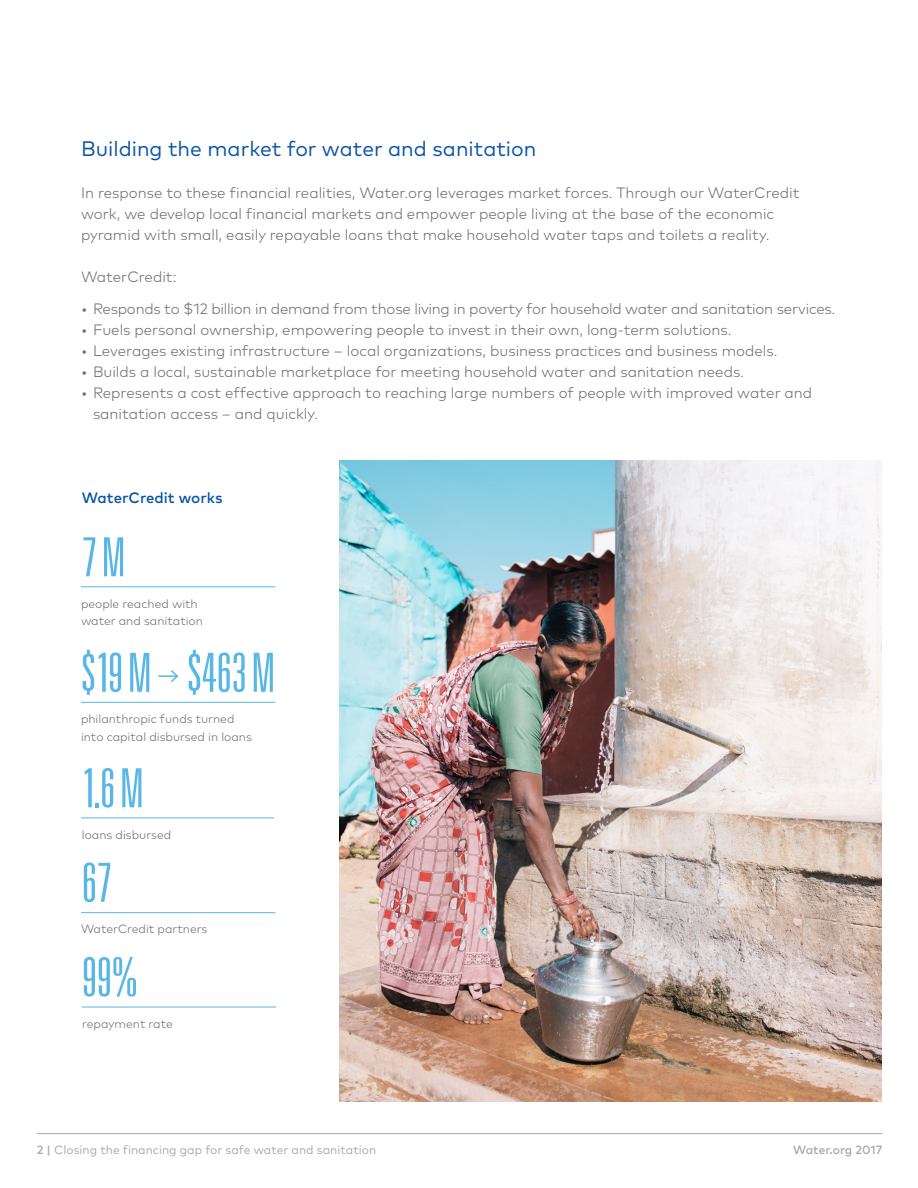
<style>
.page{position:relative;width:918px;height:1188px;background:#fff}
.page>*{position:absolute;margin:0;border:0;box-sizing:border-box;transform-origin:0 0}
.Fact_Text{font:300 ultra-condensed 54px "Univers LT Std";color:#58b7e7}
.Subhead_Colbalt_Bl{font:21px "Mark Pro";color:#0a54a6}
.Body_Copy{font:300 15px/21px "Mark Pro";color:#6c6d70}
.Body_Copy-2{font:500 15px "Mark Pro";color:#0a54a6}
.Fact_Text-2{font:300 12px/17.2px "Mark Pro";color:#6c6d70}
._8_10pt_Caption_Dark{font:12px "Mark Pro";color:#a8a9ad}
._8_10pt_Caption_Dark-2{font:500 12px "Mark Pro";color:#a8a9ad}
.s1{font-weight:400}
.s2{font-weight:500}
</style>
<div class="page">
<hr style="left:37px;top:1133px;width:845px;height:1px;background:#a8a9ad">
<img style="left:339px;top:461px;width:542px;height:640px">
<hr style="left:81px;top:586px;width:194px;height:1px;background:#58b7e7">
<hr style="left:81px;top:702px;width:194px;height:1px;background:#58b7e7">
<hr style="left:81px;top:818px;width:193px;height:1px;background:#58b7e7">
<hr style="left:81px;top:912px;width:194px;height:1px;background:#58b7e7">
<hr style="left:82px;top:1007px;width:194px;height:1px;background:#58b7e7">
<svg style="left:158px;top:670px;width:21px;height:13px"></svg>
<p class="Subhead_Colbalt_Bl" style="left:81px;top:133px;width:457px">Building the market for water and sanitation</p>
<p class="Body_Copy" style="left:81px;top:181px;width:720px">In response to these financial realities, Water.org leverages market forces. Through our WaterCredit work, we develop local financial markets and empower people living at the base of the economic pyramid with small, easily repayable loans that make household water taps and toilets a reality.</p>
<p class="Body_Copy" style="left:81px;top:265px;width:97px">WaterCredit:</p>
<p class="Body_Copy" style="left:81px;top:297px;width:756px"><span class="s1">•</span> Responds to $12 billion in demand from those living in poverty for household water and sanitation services.</p>
<p class="Body_Copy" style="left:81px;top:318px;width:652px"><span class="s1">•</span> Fuels personal ownership, empowering people to invest in their own, long-term solutions.</p>
<p class="Body_Copy" style="left:81px;top:339px;width:698px"><span class="s1">•</span> Leverages existing infrastructure – local organizations, business practices and business models.</p>
<p class="Body_Copy" style="left:81px;top:360px;width:665px"><span class="s1">•</span> Builds a local, sustainable marketplace for meeting household water and sanitation needs.</p>
<p class="Body_Copy" style="left:93px;top:381px;width:721px;text-indent:-12px"><span class="s1">•</span> Represents a cost effective approach to reaching large numbers of people with improved water and sanitation access – and quickly.</p>
<p class="Body_Copy-2" style="left:82px;top:486px;width:142px">WaterCredit works</p>
<p class="Fact_Text" style="left:82px;top:529px;width:45px">7 M</p>
<p class="Fact_Text-2" style="left:81px;top:594px;width:123px">people reached with water and sanitation</p>
<p class="Fact_Text" style="left:81px;top:645px;width:196px">$19 M $463 M</p>
<p class="Fact_Text-2" style="left:81px;top:709px;width:172px">philanthropic funds turned into capital disbursed in loans</p>
<p class="Fact_Text" style="left:82px;top:760px;width:63px">1.6 M</p>
<p class="Fact_Text-2" style="left:82px;top:825px;width:91px">loans disbursed</p>
<p class="Fact_Text" style="left:82px;top:855px;width:31px">67</p>
<p class="Fact_Text-2" style="left:81px;top:919px;width:128px">WaterCredit partners</p>
<p class="Fact_Text" style="left:82px;top:949px;width:57px">99%</p>
<p class="Fact_Text-2" style="left:82px;top:1014px;width:92px">repayment rate</p>
<p class="_8_10pt_Caption_Dark" style="left:37px;top:1141px;width:341px"><span class="s2">2 |</span> Closing the financing gap for safe water and sanitation</p>
<p class="_8_10pt_Caption_Dark-2" style="left:793px;top:1141px;width:91px">Water.org 2017</p>
</div>
